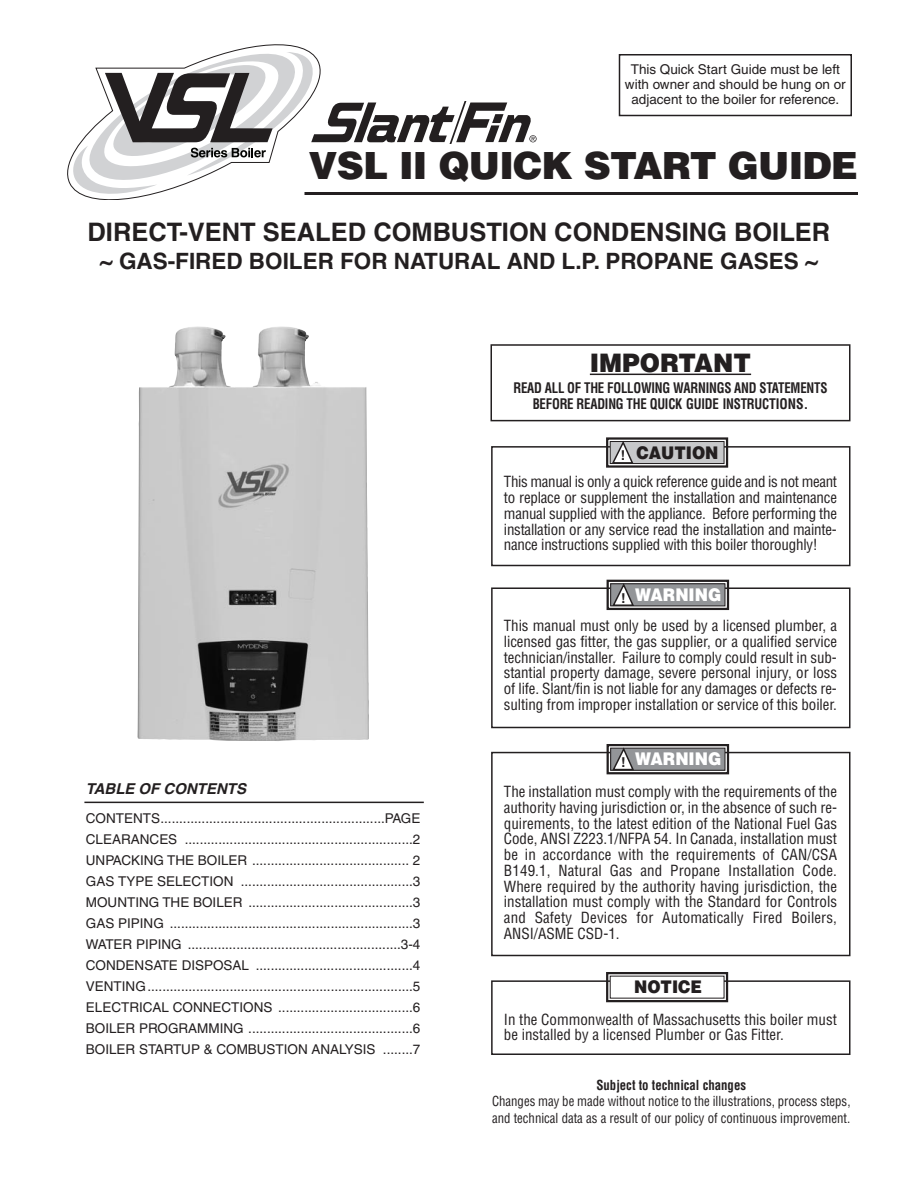
<style>
.page{position:relative;width:918px;height:1188px;background:#fff}
.page>*{position:absolute;margin:0;border:0;box-sizing:border-box;transform-origin:0 0}
.t1{font:900 37.5px "Helvetica";letter-spacing:-.02em;color:#231f20}
.t2{font:700 25.5px "Helvetica";color:#231f20}
.t3{font:900 25.5px "Helvetica";color:#231f20;scale:.95 1}
.t4{font:700 22.5px "Helvetica";color:#231f20}
.t5{font:900 17.55px "Helvetica";color:#fff;scale:.91 1}
.t6{font:900 17.4px "Helvetica";color:#231f20;scale:.91 1}
.t7{font:condensed 15px/15.8px "Helvetica";color:#231f20;text-align:justify}
.t8{font:italic 700 15px "Helvetica";color:#231f20}
.t9{font:700 condensed 14.25px/16.5px "Helvetica";letter-spacing:-.015em;color:#231f20;text-align:center;scale:.9 1}
.t10{font:13.5px/21px "Helvetica";color:#231f20;text-align:center}
.t11{font:condensed 13.5px/16.8px "Helvetica";color:#231f20;scale:.95 1}
.t12{font:700 condensed 13.5px "Helvetica";color:#231f20;scale:.95 1}
</style>
<div class="page">
<hr style="left:304px;top:192px;width:554px;height:3px;background:#231f20">
<svg style="left:68px;top:45px;width:469px;height:155px"></svg>
<img style="left:137px;top:326px;width:232px;height:415px">
<div style="left:619px;top:54px;width:233px;height:62px;border:2px solid #231f20"></div>
<div style="left:491px;top:446px;width:359px;height:120px;border:2px solid #231f20"></div>
<div style="left:491px;top:980px;width:359px;height:75px;border:2px solid #231f20"></div>
<div style="left:491px;top:587px;width:359px;height:141px;border:2px solid #231f20"></div>
<div style="left:610px;top:442px;width:114px;height:22px;background:#c7c8ca"></div>
<div style="left:606px;top:437px;width:122px;height:31px;border:2px solid #231f20"></div>
<div style="left:610px;top:441px;width:114px;height:23px;border:1px solid #231f20"></div>
<svg style="left:612px;top:441px;width:22px;height:23px"></svg>
<div style="left:610px;top:976px;width:114px;height:22px;background:#fff"></div>
<div style="left:606px;top:972px;width:122px;height:30px;border:2px solid #231f20"></div>
<div style="left:611px;top:584px;width:114px;height:22px;background:#939598"></div>
<div style="left:607px;top:580px;width:122px;height:30px;border:2px solid #231f20"></div>
<div style="left:610px;top:583px;width:115px;height:23px;border:1px solid #231f20"></div>
<svg style="left:612px;top:583px;width:22px;height:23px"></svg>
<div style="left:491px;top:752px;width:359px;height:204px;border:2px solid #231f20"></div>
<div style="left:611px;top:748px;width:114px;height:22px;background:#939598"></div>
<div style="left:607px;top:744px;width:122px;height:30px;border:2px solid #231f20"></div>
<div style="left:610px;top:748px;width:115px;height:23px;border:1px solid #231f20"></div>
<svg style="left:612px;top:747px;width:22px;height:23px"></svg>
<div style="left:490px;top:344px;width:360px;height:77px;border:2px solid #231f20"></div>
<hr style="left:590px;top:374px;width:161px;height:1px;background:#231f20">
<hr style="left:84px;top:802px;width:340px;height:1px;background:#231f20">
<p class="t10" style="left:625px;top:63px;width:222px;line-height:15px">This Quick Start Guide must be left with owner and should be hung on or adjacent to the boiler for reference.</p>
<h1 class="t1" style="left:308px;top:152px;width:551px">VSL II QUICK START GUIDE</h1>
<h2 class="t2" style="left:88px;top:223px;width:744px">DIRECT-VENT SEALED COMBUSTION CONDENSING BOILER</h2>
<h3 class="t4" style="left:100px;top:253px;width:720px">~ GAS-FIRED BOILER FOR NATURAL AND L.P. PROPANE GASES ~</h3>
<h2 class="t3" style="left:590px;top:354px;width:171px">IMPORTANT</h2>
<p class="t9" style="left:513px;top:381px;width:350px">READ ALL OF THE FOLLOWING WARNINGS AND STATEMENTS<br>BEFORE READING THE QUICK GUIDE INSTRUCTIONS.</p>
<p class="t6" style="left:621px;top:446px;width:109px"><sub>!</sub> CAUTION</p>
<p class="t7" style="left:504px;top:475px;width:335px">This manual is only a quick reference guide and is not meant to replace or supplement the installation and maintenance manual supplied with the appliance. Before performing the installation or any service read the installation and mainte&shy;nance instructions supplied with this boiler thoroughly!</p>
<p class="t5" style="left:621px;top:588px;width:112px"><sub>!</sub> WARNING</p>
<p class="t7" style="left:504px;top:619px;width:335px">This manual must only be used by a licensed plumber, a licensed gas fitter, the gas supplier, or a qualified service technician/installer. Failure to comply could result in sub&shy;stantial property damage, severe personal injury, or loss of life. Slant/fin is not liable for any damages or defects re&shy;sulting from improper installation or service of this boiler.</p>
<p class="t8" style="left:86px;top:784px;width:162px">TABLE OF CONTENTS</p>
<p class="t10" style="left:86px;top:809px;width:336px;text-align:justify">CONTENTS............................................................PAGE CLEARANCES .............................................................2<br>UNPACKING THE BOILER .......................................... 2<br>GAS TYPE SELECTION ..............................................3<br>MOUNTING THE BOILER ............................................3<br>GAS PIPING .................................................................3<br>WATER PIPING .........................................................3-4<br>CONDENSATE DISPOSAL ..........................................4<br>VENTING.......................................................................5<br>ELECTRICAL CONNECTIONS ....................................6<br>BOILER PROGRAMMING ............................................6<br>BOILER STARTUP &amp; COMBUSTION ANALYSIS ........7</p>
<p class="t5" style="left:621px;top:753px;width:112px"><sub>!</sub> WARNING</p>
<p class="t7" style="left:504px;top:785px;width:335px">The installation must comply with the requirements of the authority having jurisdiction or, in the absence of such re&shy;quirements, to the latest edition of the National Fuel Gas Code, ANSI Z223.1/NFPA 54. In Canada, installation must be in accordance with the requirements of CAN/CSA B149.1, Natural Gas and Propane Installation Code.<br>Where required by the authority having jurisdiction, the installation must comply with the Standard for Controls and Safety Devices for Automatically Fired Boilers, ANSI/ASME CSD-1.</p>
<p class="t6" style="left:634px;top:981px;width:76px">NOTICE</p>
<p class="t7" style="left:504px;top:1013px;width:334px">In the Commonwealth of Massachusetts this boiler must be installed by a licensed Plumber or Gas Fitter.</p>
<p class="t12" style="left:596px;top:1080px;width:159px">Subject to technical changes</p>
<p class="t11" style="left:492px;top:1094px;width:379px">Changes may be made without notice to the illustrations, process steps, and technical data as a result of our policy of continuous improvement.</p>
</div>
